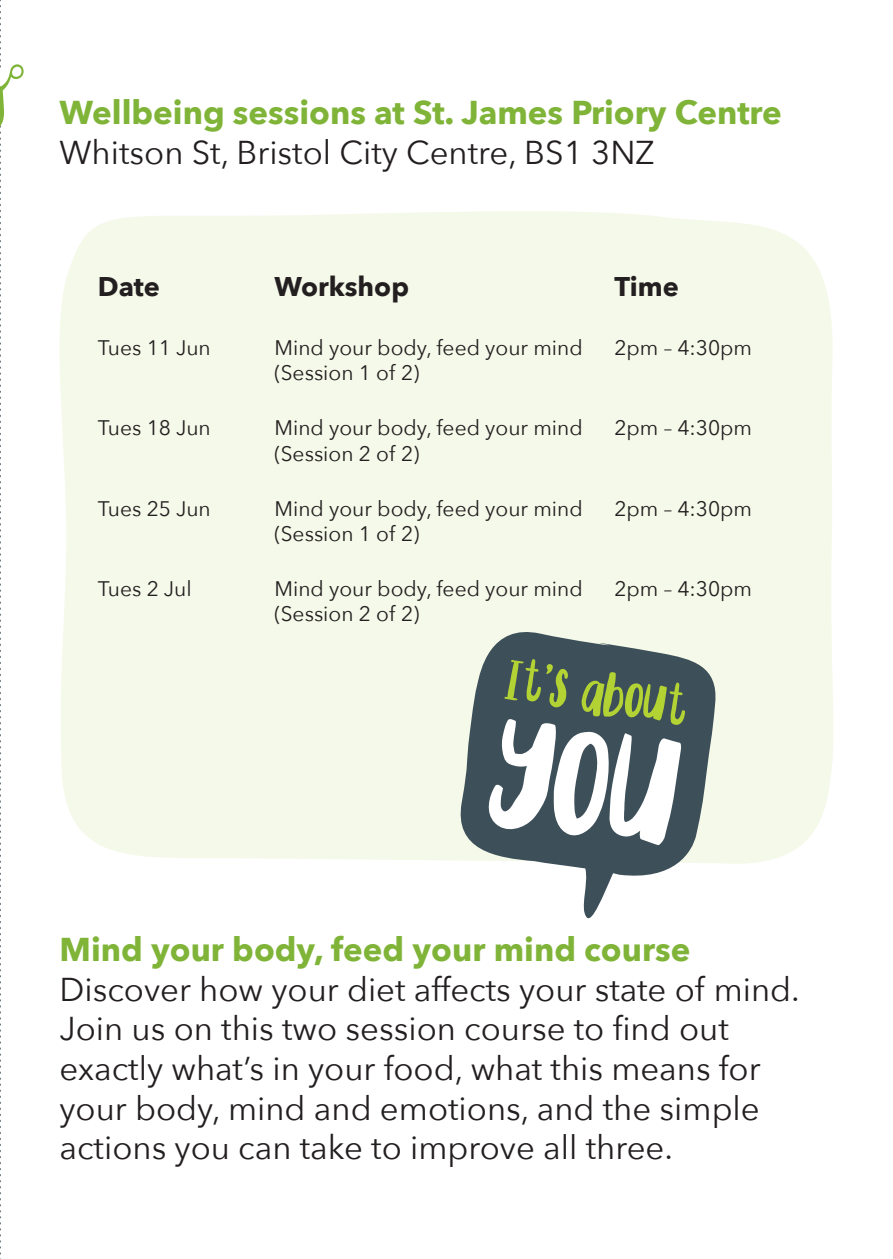
<style>
.page{position:relative;width:893px;height:1259px;background:#fff}
.page>*{position:absolute;margin:0;border:0;box-sizing:border-box;transform-origin:0 0}
.t1{font:33px/39.6px "Avenir Next";color:#231f20}
.t2{font:700 33px/39.6px "Avenir Next";color:#7fb438}
.t3{font:700 27px "Avenir Next";color:#231f20}
.t4{font:21px "Avenir Next";color:#231f20}
.s1{font-weight:400;color:#231f20}
.s2{font-weight:700;color:#7fb438}
</style>
<div class="page">
<svg style="left:0;top:0;width:24px;height:1259px"></svg>
<div style="left:59px;top:211px;width:774px;height:653px;background:#f5f9e9"></div>
<svg style="left:453px;top:622px;width:265px;height:297px"></svg>
<svg style="left:485px;top:659px;width:200px;height:186px"></svg>
<p class="t2" style="left:60px;top:92px;width:724px">Wellbeing sessions at St. James Priory Centre<br><span class="s1">Whitson St, Bristol City Centre, BS1 3NZ</span></p>
<p class="t3" style="left:98px;top:263px;width:64px">Date</p>
<p class="t3" style="left:274px;top:263px;width:136px">Workshop</p>
<p class="t3" style="left:614px;top:263px;width:66px">Time</p>
<p class="t4" style="left:98px;top:330px;width:114px">Tues 11 Jun</p>
<p class="t4" style="left:274px;top:330px;width:310px">Mind your body, feed your mind</p>
<p class="t4" style="left:274px;top:355px;width:147px">(Session 1 of 2)</p>
<p class="t4" style="left:614px;top:330px;width:139px">2pm – 4:30pm</p>
<p class="t4" style="left:98px;top:410px;width:114px">Tues 18 Jun</p>
<p class="t4" style="left:274px;top:410px;width:310px">Mind your body, feed your mind</p>
<p class="t4" style="left:274px;top:435px;width:147px">(Session 2 of 2)</p>
<p class="t4" style="left:98px;top:490px;width:114px">Tues 25 Jun</p>
<p class="t4" style="left:274px;top:490px;width:310px">Mind your body, feed your mind</p>
<p class="t4" style="left:274px;top:516px;width:147px">(Session 1 of 2)</p>
<p class="t4" style="left:98px;top:571px;width:95px">Tues 2 Jul</p>
<p class="t4" style="left:274px;top:571px;width:310px">Mind your body, feed your mind</p>
<p class="t4" style="left:274px;top:596px;width:147px">(Session 2 of 2)</p>
<p class="t4" style="left:614px;top:410px;width:139px">2pm – 4:30pm</p>
<p class="t4" style="left:614px;top:490px;width:139px">2pm – 4:30pm</p>
<p class="t4" style="left:614px;top:571px;width:139px">2pm – 4:30pm</p>
<p class="t1" style="left:60px;top:928px;width:742px"><span class="s2">Mind your body, feed your mind course </span>Discover how your diet affects your state of mind.<br>Join us on this two session course to find out exactly what’s in your food, what this means for your body, mind and emotions, and the simple actions you can take to improve all three.</p>
</div>
